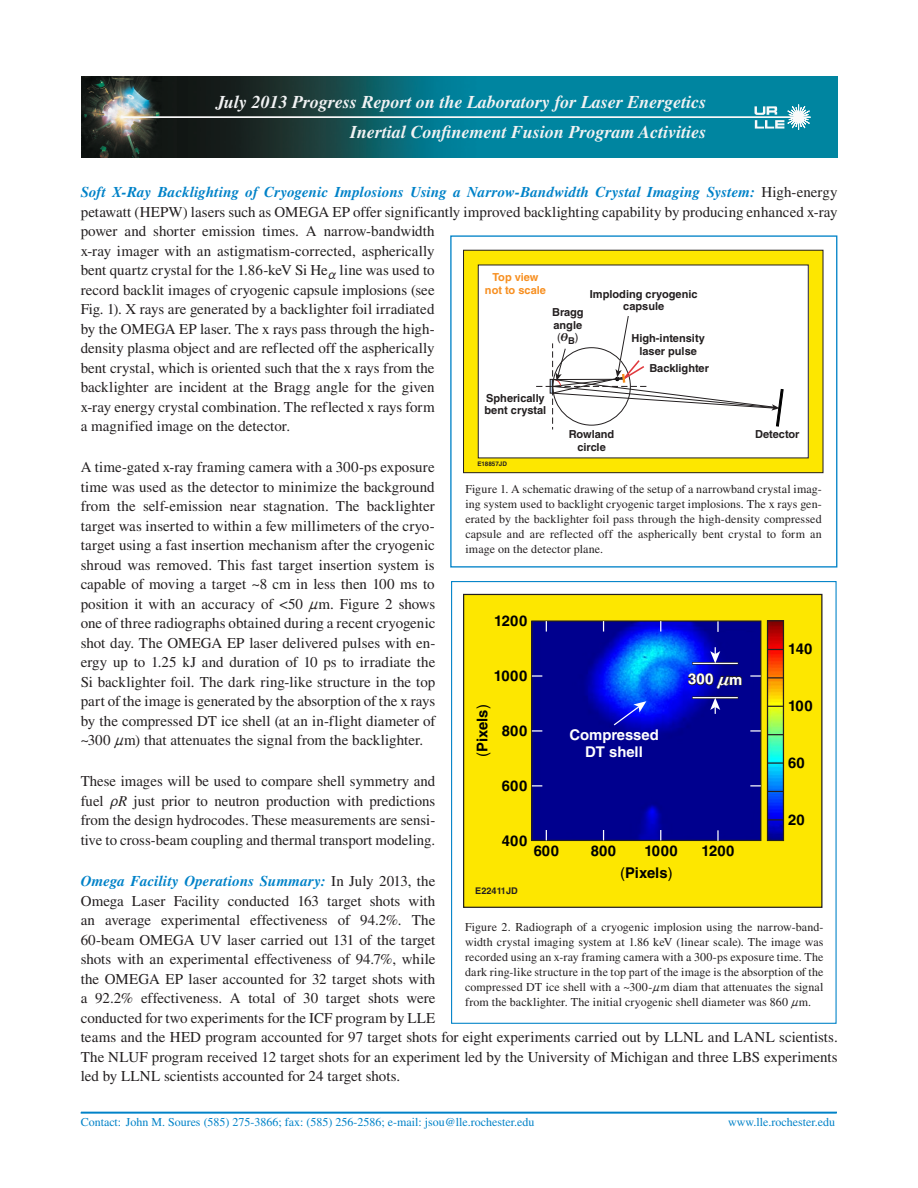
<style>
.page{position:relative;width:918px;height:1188px;background:#fff}
.page>*{position:absolute;margin:0;border:0;box-sizing:border-box;transform-origin:0 0}
.t1{font:italic 700 18px/30px "Times LT Std";color:#f1f2f3;text-align:right}
._1st_Article_Text{font:15px/19.5px "Times LT Std";color:#231f20}
.t2{font:700 14.85px "Helvetica LT Std";color:#000}
.t3{font:700 14.85px/17.2px "Helvetica LT Std";letter-spacing:-.005em;color:#fff;text-align:center}
.Figure_Caption{font:12px/15px "Times LT Std";letter-spacing:.01em;color:#231f20;text-align:justify}
.t4{font:12px "Times LT Std";color:#0082c8}
.t5{font:700 10.95px/12.6px "Helvetica LT Std";color:#231f20;text-align:center}
.t6{font:700 10.95px/12.6px "Helvetica LT Std";color:#f78f20;text-align:center}
.t7{font:700 9.15px "Helvetica LT Std";color:#231f20}
.t8{font:700 6.3px "Helvetica LT Std";color:#231f20}
.s1{font-weight:700;font-style:italic;color:#0082c8}
.s2{font-family:"MM Greek";font-style:italic;font-size:13.5px}
.s3{font-style:italic}
.s4{font-weight:400}
.s5{font-family:"MM Greek";font-style:italic}
.s6{font-family:"MM Greek";font-style:italic;font-size:10.5px}
</style>
<div class="page">
<img style="left:81px;top:77px;width:756px;height:81px">
<svg style="left:120px;top:103px;width:692px;height:28px;background:#257481"></svg>
<hr style="left:81px;top:1112px;width:756px;height:2px;background:#0082c8">
<div style="left:450px;top:235px;width:387px;height:333px;border:1px solid #0082c8"></div>
<div style="left:464px;top:250px;width:359px;height:223px;background:#fde700"></div>
<div style="left:463px;top:250px;width:360px;height:223px;border:1px solid #231f20"></div>
<div style="left:478px;top:265px;width:330px;height:193px;background:#fff"></div>
<div style="left:478px;top:265px;width:331px;height:193px;border:1px solid #231f20"></div>
<svg style="left:536px;top:316px;width:248px;height:114px"></svg>
<div style="left:464px;top:594px;width:358px;height:313px;background:#fde700"></div>
<div style="left:463px;top:594px;width:359px;height:314px;border:1px solid #231f20"></div>
<img style="left:769px;top:622px;width:13px;height:217px">
<div style="left:767px;top:620px;width:17px;height:221px;border:1px solid #231f20"></div>
<svg style="left:768px;top:649px;width:15px;height:1px"></svg>
<svg style="left:768px;top:677px;width:15px;height:1px"></svg>
<svg style="left:768px;top:706px;width:15px;height:1px"></svg>
<svg style="left:768px;top:734px;width:15px;height:1px"></svg>
<svg style="left:768px;top:762px;width:15px;height:2px"></svg>
<svg style="left:768px;top:791px;width:15px;height:1px"></svg>
<svg style="left:768px;top:819px;width:15px;height:1px"></svg>
<img style="left:533px;top:622px;width:226px;height:217px">
<div style="left:531px;top:620px;width:230px;height:221px;border:1px solid #231f20"></div>
<svg style="left:532px;top:730px;width:10px;height:2px"></svg>
<svg style="left:532px;top:675px;width:10px;height:2px"></svg>
<svg style="left:750px;top:730px;width:11px;height:2px"></svg>
<svg style="left:750px;top:675px;width:11px;height:2px"></svg>
<svg style="left:717px;top:830px;width:2px;height:11px"></svg>
<svg style="left:717px;top:621px;width:2px;height:11px"></svg>
<svg style="left:612px;top:701px;width:34px;height:26px"></svg>
<hr style="left:692px;top:662px;width:46px;height:3px;background:#231f20">
<hr style="left:692px;top:696px;width:46px;height:3px;background:#231f20">
<hr style="left:693px;top:663px;width:45px;height:1px;background:#fff">
<hr style="left:693px;top:697px;width:45px;height:1px;background:#fff">
<svg style="left:687px;top:673px;width:56px;height:16px"></svg>
<svg style="left:710px;top:698px;width:10px;height:16px"></svg>
<svg style="left:710px;top:647px;width:10px;height:16px"></svg>
<p class="t1" style="left:216px;top:87px;width:492px">July 2013 Progress Report on the Laboratory for Laser Energetics<br>Inertial Confinement Fusion Program Activities</p>
<p class="_1st_Article_Text" style="left:81px;top:182px;width:759px"><span class="s1">Soft X-Ray Backlighting of Cryogenic Implosions Using a Narrow-Bandwidth Crystal Imaging System:</span> High-energy petawatt (HEPW) lasers such as OMEGA EP offer significantly improved backlighting capability by producing enhanced x-ray power and shorter emission times. A narrow-bandwidth<br>x-ray imager with an astigmatism-corrected, aspherically<br>bent quartz crystal for the 1.86-keV Si He<sub>A</sub> line was used to<br>record backlit images of cryogenic capsule implosions (see<br>Fig. 1). X rays are generated by a backlighter foil irradiated<br>by the OMEGA EP laser. The x rays pass through the high-<br>density plasma object and are reflected off the aspherically<br>bent crystal, which is oriented such that the x rays from the<br>backlighter are incident at the Bragg angle for the given<br>x-ray energy crystal combination. The reflected x rays form<br>a magnified image on the detector.</p>
<p class="_1st_Article_Text" style="left:81px;top:458px;width:356px;text-align:justify">A time-gated x-ray framing camera with a 300-ps exposure time was used as the detector to minimize the background from the self-emission near stagnation. The backlighter target was inserted to within a few millimeters of the cryo&shy;target using a fast insertion mechanism after the cryogenic shroud was removed. This fast target insertion system is capable of moving a target ~8 cm in less then 100 ms to position it with an accuracy of &lt;50 <span class="s2">N</span>m. Figure 2 shows one of three radiographs obtained during a recent cryogenic shot day. The OMEGA EP laser delivered pulses with en&shy;ergy up to 1.25 kJ and duration of 10 ps to irradiate the Si backlighter foil. The dark ring-like structure in the top part of the image is generated by the absorption of the x rays by the compressed DT ice shell (at an in-flight diameter of ~300 <span class="s2">N</span>m) that attenuates the signal from the backlighter.</p>
<p class="_1st_Article_Text" style="left:81px;top:772px;width:356px;text-align:justify">These images will be used to compare shell symmetry and fuel <span class="s2">T</span><span class="s3">R</span> just prior to neutron production with predictions from the design hydrocodes. These measurements are sensi&shy;tive to cross-beam coupling and thermal transport modeling.</p>
<p class="_1st_Article_Text" style="left:81px;top:871px;width:759px"><span class="s1">Omega Facility Operations Summary:</span> In July 2013, the<br>Omega Laser Facility conducted 163 target shots with<br>an average experimental effectiveness of 94.2%. The<br>60‑beam OMEGA UV laser carried out 131 of the target<br>shots with an experimental effectiveness of 94.7%, while<br>the OMEGA EP laser accounted for 32 target shots with<br>a 92.2% effectiveness. A total of 30 target shots were<br>conducted for two experiments for the ICF program by LLE<br>teams and the HED program accounted for 97 target shots for eight experiments carried out by LLNL and LANL scientists.<br>The NLUF program received 12 target shots for an experiment led by the University of Michigan and three LBS experiments led by LLNL scientists accounted for 24 target shots.</p>
<p class="t6" style="left:485px;top:271px;width:63px">Top view not to scale</p>
<p class="t5" style="left:590px;top:288px;width:109px">Imploding cryogenic capsule</p>
<p class="t5" style="left:552px;top:306px;width:33px">Bragg angle <span class="s4">(</span><span class="s5">i</span><sub>B</sub><span class="s4">)</span></p>
<p class="t5" style="left:631px;top:332px;width:75px">High-intensity laser pulse</p>
<p class="t5" style="left:649px;top:362px;width:61px">Backlighter</p>
<p class="t5" style="left:485px;top:391px;width:63px;text-align:left">Spherically bent crystal</p>
<p class="t5" style="left:755px;top:428px;width:46px">Detector</p>
<p class="t5" style="left:569px;top:428px;width:47px">Rowland circle</p>
<p class="t8" style="left:477px;top:460px;width:31px">E18857JD</p>
<p class="Figure_Caption" style="left:465px;top:481px;width:358px">Figure 1. A schematic drawing of the setup of a narrowband crystal imag&shy;ing system used to backlight cryogenic target implosions. The x rays gen&shy;erated by the backlighter foil pass through the high-density compressed capsule and are reflected off the aspherically bent crystal to form an image on the detector plane.</p>
<p class="t2" style="left:494px;top:612px;width:35px">1200</p>
<p class="t2" style="left:788px;top:640px;width:26px">140</p>
<p class="t2" style="left:494px;top:667px;width:35px">1000</p>
<p class="t3" style="left:688px;top:670px;width:56px">300 <span class="s5">n</span>m</p>
<p class="t2" style="left:788px;top:697px;width:26px">100</p>
<p class="t2" style="left:473px;top:757px;width:54px;rotate:-90deg"><span class="s4">(</span>Pixels<span class="s4">)</span></p>
<p class="t2" style="left:502px;top:722px;width:27px">800</p>
<p class="t3" style="left:569px;top:726px;width:91px">Compressed<br>DT shell</p>
<p class="t2" style="left:788px;top:754px;width:18px">60</p>
<p class="t2" style="left:502px;top:776px;width:27px">600</p>
<p class="t2" style="left:788px;top:810px;width:18px">20</p>
<p class="t2" style="left:502px;top:831px;width:27px">400</p>
<p class="t2" style="left:534px;top:842px;width:27px">600</p>
<p class="t2" style="left:591px;top:842px;width:27px">800</p>
<p class="t2" style="left:644px;top:842px;width:35px">1000</p>
<p class="t2" style="left:701px;top:842px;width:35px">1200</p>
<p class="t2" style="left:620px;top:863px;width:54px"><span class="s4">(</span>Pixels<span class="s4">)</span></p>
<p class="t7" style="left:475px;top:885px;width:44px">E22411JD</p>
<p class="Figure_Caption" style="left:465px;top:919px;width:360px">Figure 2. Radiograph of a cryogenic implosion using the narrow-band&shy;width crystal imaging system at 1.86 keV (linear scale). The image was recorded using an x-ray framing camera with a 300-ps exposure time. The dark ring-like structure in the top part of the image is the absorption of the compressed DT ice shell with a ~300-<span class="s6">N</span>m diam that attenuates the signal from the backlighter. The initial cryogenic shell diameter was 860 <span class="s6">N</span>m.</p>
<p class="t4" style="left:81px;top:1115px;width:455px">Contact: John M. Soures (585) 275-3866; fax: (585) 256-2586; e-mail: jsou@lle.rochester.edu</p>
<p class="t4" style="left:728px;top:1115px;width:108px">www.lle.rochester.edu</p>
</div>
